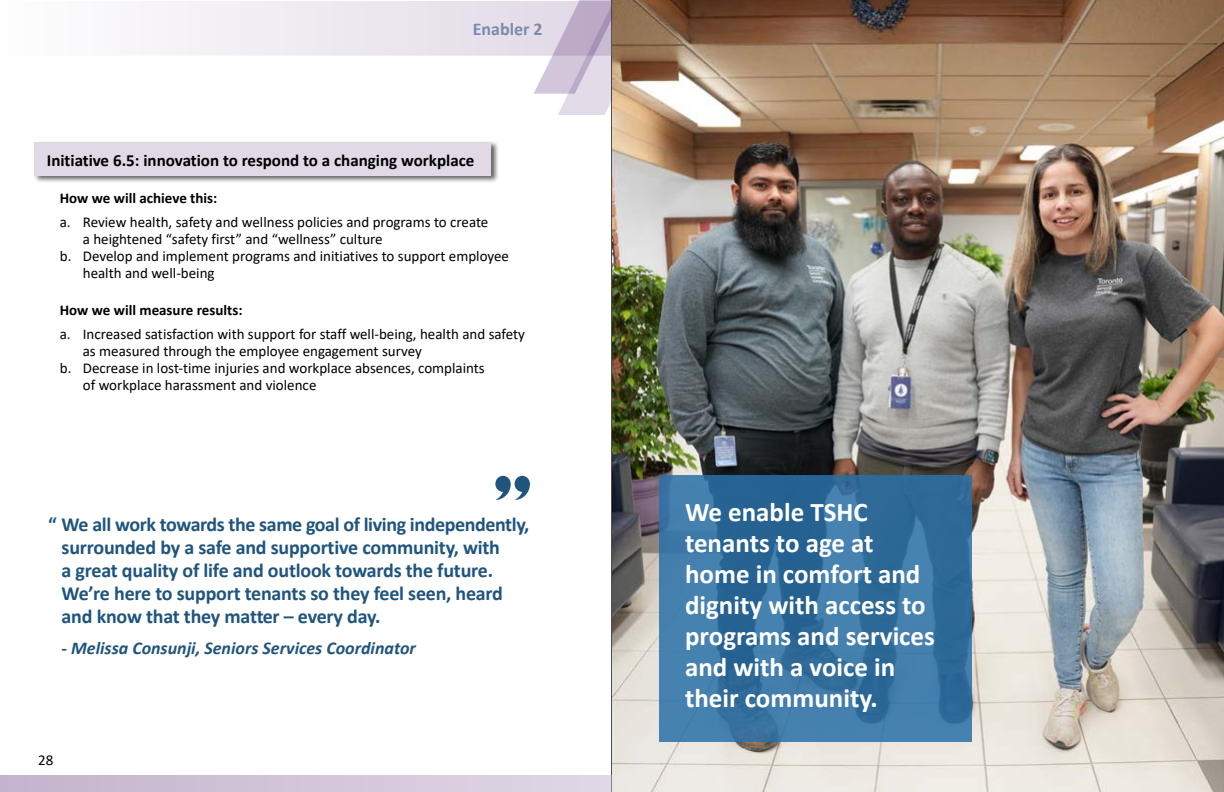
<style>
.page{position:relative;width:1224px;height:792px;background:#fff}
.page>*{position:absolute;margin:0;border:0;box-sizing:border-box;transform-origin:0 0}
.t1{font:700 27px/31px "Calibri";color:#fff}
.t2{font:700 20px/23px "Calibri";letter-spacing:-.01em;color:#1f547d}
.t3{font:italic 700 18px "Calibri";color:#1f547d}
.t4{font:700 18px "Calibri";color:#7b8bae}
.t5{font:700 17px "Calibri";color:#000}
.t6{font:15px/17px "Calibri";color:#000}
.t7{font:700 15px "Calibri";color:#000}
</style>
<div class="page">
<svg style="left:154px;top:1px;width:380px;height:55px;fill:#eee9f0"></svg>
<svg style="left:534px;top:0;width:78px;height:115px;background:#d7cdde"></svg>
<svg style="left:0;top:775px;width:612px;height:17px;background:#d1c5d9"></svg>
<img style="left:612px;top:0;width:612px;height:792px">
<svg style="left:659px;top:476px;width:313px;height:266px;background:#3772a0"></svg>
<div style="left:33px;top:140px;width:466px;height:43px;background:#000;opacity:.6"></div>
<div style="left:34px;top:143px;width:457px;height:33px;background:#e1d9e6"></div>
<svg style="left:495px;top:476px;width:35px;height:24px"></svg>
<p class="t4" style="left:473px;top:17px;width:72px">Enabler 2</p>
<p class="t5" style="left:47px;top:148px;width:429px">Initiative 6.5: innovation to respond to a changing workplace</p>
<p class="t7" style="left:60px;top:187px;width:159px">How we will achieve this:</p>
<p class="t6" style="left:83px;top:213px;width:407px;text-indent:-23px">a. Review health, safety and wellness policies and programs to create a heightened “safety first” and “wellness” culture</p>
<p class="t6" style="left:83px;top:247px;width:428px;text-indent:-23px">b. Develop and implement programs and initiatives to support employee health and well-being</p>
<p class="t7" style="left:60px;top:299px;width:184px">How we will measure results:</p>
<p class="t6" style="left:83px;top:325px;width:444px;text-indent:-23px">a. Increased satisfaction with support for staff well-being, health and safety as measured through the employee engagement survey</p>
<p class="t6" style="left:83px;top:359px;width:404px;text-indent:-23px">b. Decrease in lost-time injuries and workplace absences, complaints of workplace harassment and violence</p>
<h2 class="t2" style="left:62px;top:513px;width:469px;text-indent:-13px">“ We all work towards the same goal of living independently, surrounded by a safe and supportive community, with<br>a great quality of life and outlook towards the future.<br>We’re here to support tenants so they feel seen, heard and know that they matter – every day.</h2>
<h2 class="t3" style="left:62px;top:637px;width:356px">- Melissa Consunji, Seniors Services Coordinator</h2>
<p class="t6" style="left:38px;top:751px;width:17px">28</p>
<p class="t1" style="left:685px;top:497px;width:190px">We enable TSHC tenants to age at</p>
<p class="t1" style="left:685px;top:559px;width:242px">home in comfort and dignity with access to</p>
<p class="t1" style="left:685px;top:620px;width:251px">programs and services</p>
<h1 class="t1" style="left:685px;top:651px;width:212px">and with a voice in their community.</h1>
</div>
